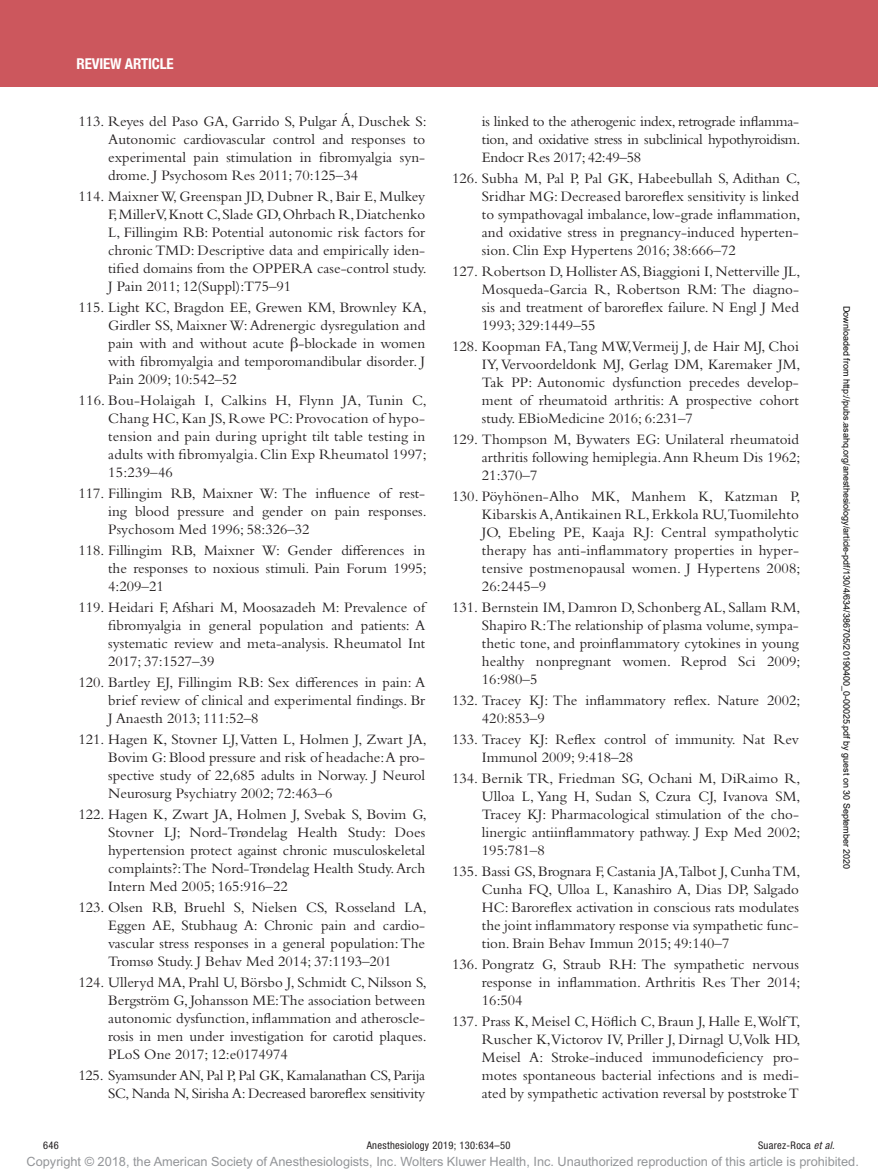
<style>
.page{position:relative;width:878px;height:1175px;background:#fff}
.page>*{position:absolute;margin:0;border:0;box-sizing:border-box;transform-origin:0 0}
.t1{font:15px/18px "Bembo Std";color:#231f20;text-align:justify}
.t2{font:15px/18px "Bembo Std";letter-spacing:-.02em;color:#231f20;text-align:right}
.t3{font:700 condensed 15px "Helvetica Neue LT Std";letter-spacing:-.01em;color:#fff}
.t4{font:12.75px "Arial MT Std";color:#939598}
.t5{font:condensed 10.5px "Helvetica Neue LT Std";letter-spacing:.03em;color:#231f20}
.t6{font:9px "Arial";color:#000}
.s1{font-family:"Gandhari Unicode"}
.s2{font-style:italic}
</style>
<div class="page">
<div style="left:0;top:0;width:878px;height:86px;background:#cc575d"></div>
<p class="t3" style="left:77px;top:54px;width:99px">REVIEW ARTICLE</p>
<p class="t1" style="left:108px;top:112px;width:320px;text-indent:-30px">113. Reyes del Paso GA, Garrido S, Pulgar Á, Duschek S:<br>Autonomic cardiovascular control and responses to experimental pain stimulation in fibromyalgia syn&shy;drome. J Psychosom Res 2011; 70:125–34</p>
<p class="t1" style="left:108px;top:187px;width:320px;text-indent:-30px">114. Maixner W, Greenspan JD, Dubner R, Bair E, Mulkey F, Miller V, Knott C, Slade GD, Ohrbach R, Diatchenko L, Fillingim RB: Potential autonomic risk factors for chronic TMD: Descriptive data and empirically iden&shy;tified domains from the OPPERA case-control study.<br>J Pain 2011; 12(Suppl):T75–91</p>
<p class="t1" style="left:108px;top:298px;width:320px;text-indent:-30px">115. Light KC, Bragdon EE, Grewen KM, Brownley KA, Girdler SS, Maixner W: Adrenergic dysregulation and pain with and without acute <span class="s1">β</span>-blockade in women with fibromyalgia and temporomandibular disorder. J Pain 2009; 10:542–52</p>
<p class="t1" style="left:108px;top:391px;width:320px;text-indent:-30px">116. Bou-Holaigah I, Calkins H, Flynn JA, Tunin C, Chang HC, Kan JS, Rowe PC: Provocation of hypo&shy;tension and pain during upright tilt table testing in adults with fibromyalgia. Clin Exp Rheumatol 1997; 15:239–46</p>
<p class="t1" style="left:108px;top:484px;width:320px;text-indent:-30px">117. Fillingim RB, Maixner W: The influence of rest&shy;ing blood pressure and gender on pain responses.<br>Psychosom Med 1996; 58:326–32</p>
<p class="t1" style="left:108px;top:541px;width:320px;text-indent:-30px">118. Fillingim RB, Maixner W: Gender differences in the responses to noxious stimuli. Pain Forum 1995; 4:209–21</p>
<p class="t1" style="left:108px;top:598px;width:318px;text-indent:-30px">119. Heidari F, Afshari M, Moosazadeh M: Prevalence of fibromyalgia in general population and patients: A systematic review and meta-analysis. Rheumatol Int 2017; 37:1527–39</p>
<p class="t1" style="left:108px;top:673px;width:318px;text-indent:-30px">120. Bartley EJ, Fillingim RB: Sex differences in pain: A brief review of clinical and experimental findings. Br J Anaesth 2013; 111:52–8</p>
<p class="t1" style="left:108px;top:730px;width:320px;text-indent:-30px">121. Hagen K, Stovner LJ, Vatten L, Holmen J, Zwart JA, Bovim G: Blood pressure and risk of headache: A pro&shy;spective study of 22,685 adults in Norway. J Neurol Neurosurg Psychiatry 2002; 72:463–6</p>
<p class="t1" style="left:108px;top:805px;width:320px;text-indent:-30px">122. Hagen K, Zwart JA, Holmen J, Svebak S, Bovim G, Stovner LJ; Nord-Trøndelag Health Study: Does hypertension protect against chronic musculoskeletal complaints?: The Nord-Trøndelag Health Study. Arch Intern Med 2005; 165:916–22</p>
<p class="t1" style="left:108px;top:898px;width:320px;text-indent:-30px">123. Olsen RB, Bruehl S, Nielsen CS, Rosseland LA, Eggen AE, Stubhaug A: Chronic pain and cardio&shy;vascular stress responses in a general population: The Tromsø Study. J Behav Med 2014; 37:1193–201</p>
<p class="t1" style="left:108px;top:973px;width:320px;text-indent:-30px">124. Ulleryd MA, Prahl U, Börsbo J, Schmidt C, Nilsson S, Bergström G, Johansson ME:The association between autonomic dysfunction, inflammation and atheroscle&shy;rosis in men under investigation for carotid plaques.<br>PLoS One 2017; 12:e0174974</p>
<p class="t2" style="left:78px;top:1066px;width:348px">125. Syamsunder AN, Pal P, Pal GK, Kamalanathan CS, Parija<br>SC, Nanda N, Sirisha A: Decreased baroreflex sensitivity</p>
<p class="t1" style="left:482px;top:112px;width:320px">is linked to the atherogenic index, retrograde inflamma&shy;tion, and oxidative stress in subclinical hypothyroidism.<br>Endocr Res 2017; 42:49–58</p>
<p class="t1" style="left:482px;top:169px;width:320px;text-indent:-30px">126. Subha M, Pal P, Pal GK, Habeebullah S, Adithan C, Sridhar MG: Decreased baroreflex sensitivity is linked to sympathovagal imbalance, low-grade inflammation, and oxidative stress in pregnancy-induced hyperten&shy;sion. Clin Exp Hypertens 2016; 38:666–72</p>
<p class="t1" style="left:482px;top:262px;width:320px;text-indent:-30px">127. Robertson D, Hollister AS, Biaggioni I, Netterville JL, Mosqueda-Garcia R, Robertson RM: The diagno&shy;sis and treatment of baroreflex failure. N Engl J Med 1993; 329:1449–55</p>
<p class="t1" style="left:482px;top:337px;width:320px;text-indent:-30px">128. Koopman FA, Tang MW,Vermeij J, de Hair MJ, Choi IY, Vervoordeldonk MJ, Gerlag DM, Karemaker JM, Tak PP: Autonomic dysfunction precedes develop&shy;ment of rheumatoid arthritis: A prospective cohort study. EBioMedicine 2016; 6:231–7</p>
<p class="t1" style="left:482px;top:430px;width:320px;text-indent:-30px">129. Thompson M, Bywaters EG: Unilateral rheumatoid arthritis following hemiplegia. Ann Rheum Dis 1962; 21:370–7</p>
<p class="t1" style="left:482px;top:487px;width:320px;text-indent:-30px">130. Pöyhönen-Alho MK, Manhem K, Katzman P, Kibarskis A, Antikainen RL, Erkkola RU, Tuomilehto JO, Ebeling PE, Kaaja RJ: Central sympatholytic therapy has anti-inflammatory properties in hyper&shy;tensive postmenopausal women. J Hypertens 2008; 26:2445–9</p>
<p class="t1" style="left:482px;top:598px;width:320px;text-indent:-30px">131. Bernstein IM, Damron D, Schonberg AL, Sallam RM, Shapiro R:The relationship of plasma volume, sympa&shy;thetic tone, and proinflammatory cytokines in young healthy nonpregnant women. Reprod Sci 2009; 16:980–5</p>
<p class="t1" style="left:482px;top:691px;width:320px;text-indent:-30px">132. Tracey KJ: The inflammatory reflex. Nature 2002;<br>420:853–9</p>
<p class="t1" style="left:482px;top:730px;width:318px;text-indent:-30px">133. Tracey KJ: Reflex control of immunity. Nat Rev<br>Immunol 2009; 9:418–28</p>
<p class="t1" style="left:482px;top:769px;width:320px;text-indent:-30px">134. Bernik TR, Friedman SG, Ochani M, DiRaimo R, Ulloa L, Yang H, Sudan S, Czura CJ, Ivanova SM, Tracey KJ: Pharmacological stimulation of the cho&shy;linergic antiinflammatory pathway. J Exp Med 2002; 195:781–8</p>
<p class="t1" style="left:482px;top:862px;width:320px;text-indent:-30px">135. Bassi GS, Brognara F, Castania JA,Talbot J, Cunha TM, Cunha FQ, Ulloa L, Kanashiro A, Dias DP, Salgado HC: Baroreflex activation in conscious rats modulates the joint inflammatory response via sympathetic func&shy;tion. Brain Behav Immun 2015; 49:140–7</p>
<p class="t1" style="left:482px;top:955px;width:320px;text-indent:-30px">136. Pongratz G, Straub RH: The sympathetic nervous response in inflammation. Arthritis Res Ther 2014; 16:504</p>
<p class="t1" style="left:482px;top:1012px;width:320px;text-indent:-30px">137. Prass K, Meisel C, Höflich C, Braun J, Halle E,Wolf T, Ruscher K,Victorov IV, Priller J, Dirnagl U,Volk HD, Meisel A: Stroke-induced immunodeficiency pro&shy;motes spontaneous bacterial infections and is medi&shy;ated by sympathetic activation reversal by poststroke T</p>
<p class="t6" style="left:850px;top:306px;width:565px;rotate:90deg">Downloaded from http://pubs.asahq.org/anesthesiology/article-pdf/130/4/634/386705/20190400_0-00025.pdf by guest on 30 September 2020</p>
<p class="t5" style="left:43px;top:1139px;width:17px">646</p>
<p class="t5" style="left:367px;top:1139px;width:145px">Anesthesiology 2019; 130:634–50</p>
<p class="t5" style="left:758px;top:1139px;width:78px">Suarez-Roca <span class="s2">et al.</span></p>
<p class="t4" style="left:27px;top:1154px;width:833px">Copyright © 2018, the American Society of Anesthesiologists, Inc. Wolters Kluwer Health, Inc. Unauthorized reproduction of this article is prohibited.</p>
</div>
